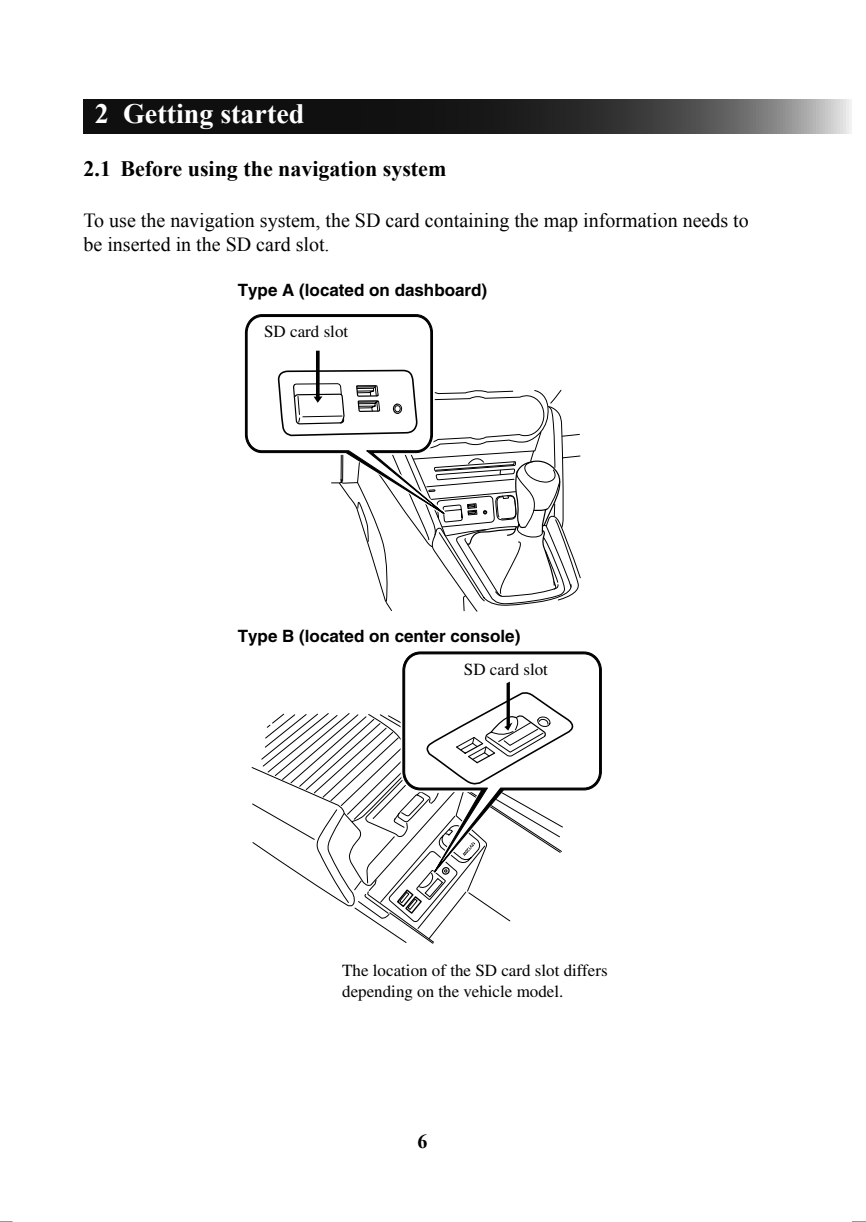
<style>
.page{position:relative;width:866px;height:1222px;background:#fff}
.page>*{position:absolute;margin:0;border:0;box-sizing:border-box;transform-origin:0 0}
.t1{font:700 28px "Times New Roman";color:#fff}
.t2{font:700 22px "Times New Roman";color:#000}
.t3{font:20px/24px "Times New Roman";color:#000}
.t4{font:700 20px "Times New Roman";color:#000}
.t5{font:17px/20.4px "Times";color:#000}
.t6{font:700 17px "Helvetica";color:#000}
</style>
<div class="page">
<svg style="left:83px;top:99px;width:769px;height:34px;background:#323232"></svg>
<svg style="left:402px;top:651px;width:200px;height:140px"></svg>
<svg style="left:244px;top:314px;width:337px;height:298px"></svg>
<svg style="left:251px;top:670px;width:328px;height:274px"></svg>
<svg style="left:0;top:1221px;width:13px;height:1px"></svg>
<svg style="left:852px;top:1221px;width:14px;height:1px"></svg>
<h1 class="t1" style="left:95px;top:94px;width:211px">2 Getting started</h1>
<p class="t2" style="left:83px;top:154px;width:364px">2.1 Before using the navigation system</p>
<p class="t3" style="left:83px;top:208px;width:667px">To use the navigation system, the SD card containing the map information needs to be inserted in the SD card slot.</p>
<p class="t6" style="left:238px;top:280px;width:251px">Type A (located on dashboard)</p>
<p class="t5" style="left:264px;top:321px;width:86px">SD card slot</p>
<p class="t6" style="left:238px;top:625px;width:284px">Type B (located on center console)</p>
<p class="t5" style="left:464px;top:659px;width:86px">SD card slot</p>
<p class="t5" style="left:342px;top:960px;width:267px">The location of the SD card slot differs depending on the vehicle model.</p>
<p class="t4" style="left:417px;top:1127px;width:11px">6</p>
</div>
